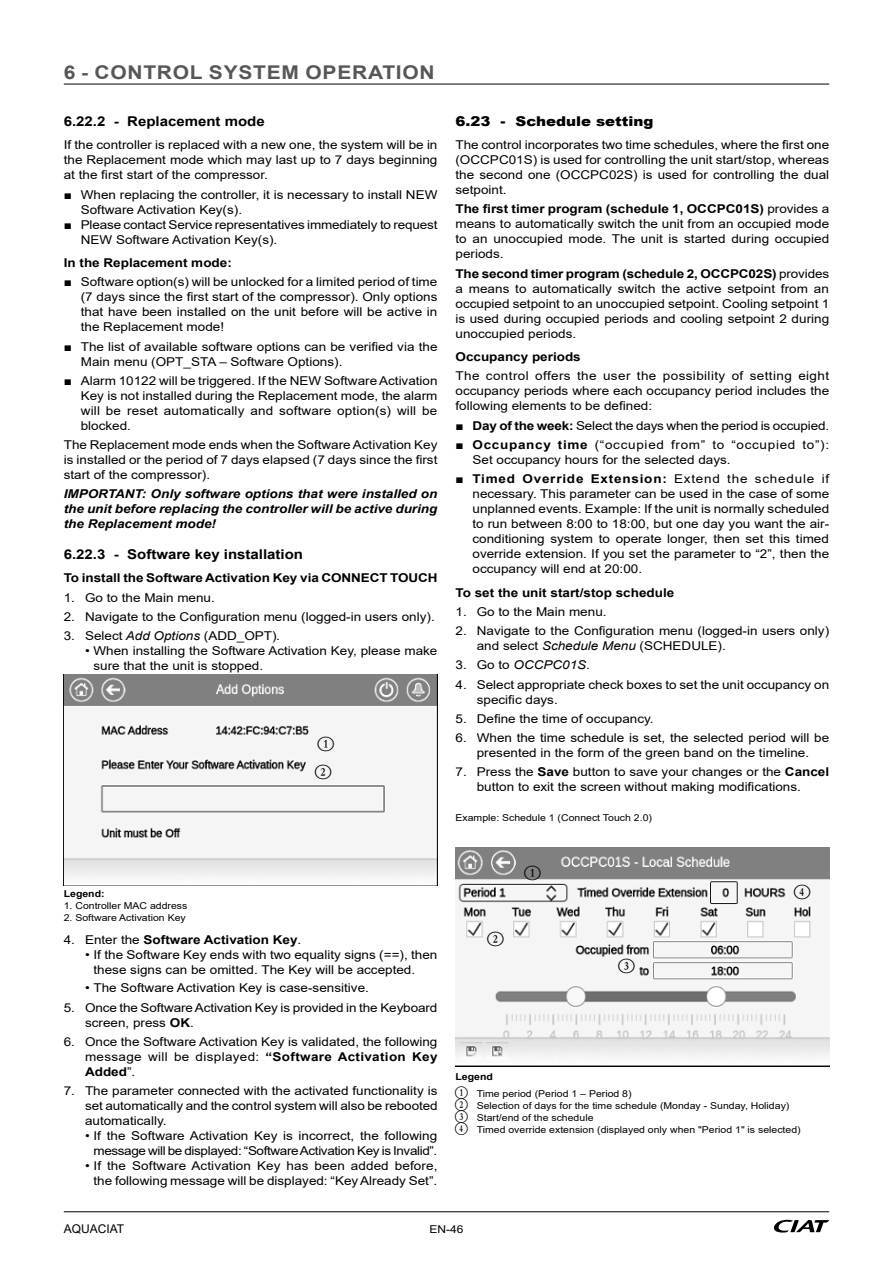
<style>
.page{position:relative;width:893px;height:1263px;background:#fff}
.page>*{position:absolute;margin:0;border:0;box-sizing:border-box;transform-origin:0 0}
.IOM_-_Main-heading{font:700 18.9px "Arial";letter-spacing:.035em;color:#575757;scale:1.11 1}
.t1{font:700 13.5px "Arial";color:#000;scale:1.11 1}
.t2{font:900 13.5px "Arial";color:#000;scale:1.11 1}
.Body-text{font:12.15px/15px "Arial";color:#000;text-align:justify;scale:1.11 1}
.Body-text_Numbering{font:12.15px/15px "Arial";color:#000;scale:1.11 1}
.Caution{font:italic 700 12.15px/15px "Arial";color:#000;text-align:justify;scale:1.11 1}
.Body-text-2{font:12.15px/15px "Arial";letter-spacing:-.03em;color:#000;text-align:right;scale:1.11 1}
.Body-text-3{font:700 12.15px "Arial";color:#000;scale:1.11 1}
.Body-text_bold{font:700 12.15px "Arial";letter-spacing:-.005em;color:#000;scale:1.11 1}
.Body-text_Numbering-2{font:700 12.15px "Arial";color:#000;scale:1.11 1}
.Body-text-4{font:12.15px "Numberpile Reversed";color:#000;scale:1.11 1}
.Body-text-5{font:italic 12.15px "Arial";color:#000;scale:1.11 1}
.t3{font:12px "Arial";color:#000}
.t4{font:10.8px "Arial";color:#000;scale:1.11 1}
.Legend{font:10.5px "Numberpile Reversed";color:#000}
.Legend-2{font:9.45px "Arial";color:#000;scale:1.11 1}
.Legend_bold{font:700 9.45px "Arial";color:#000;scale:1.11 1}
.s1{font-style:italic}
.s2{font-weight:400}
.s3{font-weight:700}
.s4{font-style:normal}
.s5{font-family:"Numberpile Reversed";font-size:10.5px}
</style>
<div class="page">
<img style="left:64px;top:675px;width:374px;height:210px">
<img style="left:455px;top:847px;width:374px;height:219px">
<hr style="left:64px;top:83px;width:765px;height:2px;background:#575757">
<svg style="left:774px;top:1220px;width:55px;height:12px"></svg>
<hr style="left:64px;top:1211px;width:765px;height:1px;background:#000">
<p class="IOM_-_Main-heading" style="left:64px;top:59px;width:336px">6 - CONTROL SYSTEM OPERATION</p>
<p class="t1" style="left:64px;top:111px;width:183px">6.22.2 - Replacement mode</p>
<p class="Body-text" style="left:64px;top:137px;width:338px">If the controller is replaced with a new one, the system will be in the Replacement mode which may last up to 7 days beginning at the first start of the compressor.</p>
<p class="Body-text" style="left:81px;top:187px;width:323px;text-indent:-17px">■ When replacing the controller, it is necessary to install NEW<br>Software Activation Key(s).</p>
<p class="Body-text" style="left:81px;top:217px;width:323px;text-indent:-17px">■ Please contact Service representatives immediately to request<br>NEW Software Activation Key(s).</p>
<p class="Body-text-3" style="left:64px;top:254px;width:153px">In the Replacement mode:</p>
<p class="Body-text" style="left:81px;top:274px;width:323px;text-indent:-17px">■ Software option(s) will be unlocked for a limited period of time (7 days since the first start of the compressor). Only options that have been installed on the unit before will be active in the Replacement mode!</p>
<p class="Body-text" style="left:81px;top:339px;width:323px;text-indent:-17px">■ The list of available software options can be verified via the<br>Main menu (OPT_STA – Software Options).</p>
<p class="Body-text" style="left:81px;top:373px;width:323px;text-indent:-17px">■ Alarm 10122 will be triggered. If the NEW Software Activation Key is not installed during the Replacement mode, the alarm will be reset automatically and software option(s) will be blocked.</p>
<p class="Body-text" style="left:64px;top:437px;width:338px">The Replacement mode ends when the Software Activation Key is installed or the period of 7 days elapsed (7 days since the first start of the compressor).</p>
<p class="Caution" style="left:64px;top:487px;width:338px">IMPORTANT: Only software options that were installed on the unit before replacing the controller will be active during the Replacement mode!</p>
<p class="t1" style="left:64px;top:544px;width:217px">6.22.3 - Software key installation</p>
<p class="Body-text_bold" style="left:64px;top:569px;width:338px">To install the Software Activation Key via CONNECT TOUCH</p>
<p class="Body-text_Numbering" style="left:64px;top:590px;width:138px">1. Go to the Main menu.</p>
<p class="Body-text_Numbering" style="left:64px;top:609px;width:336px">2. Navigate to the Configuration menu (logged-in users only).</p>
<p class="Body-text_Numbering" style="left:64px;top:628px;width:197px">3. Select <span class="s1">Add Options</span> (ADD_OPT)<span class="s1">.</span></p>
<p class="Body-text" style="left:94px;top:643px;width:311px;text-indent:-9px">• When installing the Software Activation Key, please make sure that the unit is stopped.</p>
<p class="Body-text-4" style="left:318px;top:737px;width:16px">(1)</p>
<p class="Body-text-4" style="left:315px;top:764px;width:16px">(2)</p>
<p class="Legend_bold" style="left:64px;top:887px;width:38px">Legend:</p>
<p class="Legend-2" style="left:64px;top:899px;width:113px">1. Controller MAC address</p>
<p class="Legend-2" style="left:64px;top:911px;width:111px">2. Software Activation Key</p>
<p class="Body-text_Numbering-2" style="left:64px;top:931px;width:216px"><span class="s2">4. Enter the</span> Software Activation Key<span class="s2">.</span></p>
<p class="Body-text" style="left:94px;top:947px;width:311px;text-indent:-9px">• If the Software Key ends with two equality signs (==), then these signs can be omitted. The Key will be accepted.</p>
<p class="Body-text" style="left:85px;top:980px;width:257px">• The Software Activation Key is case-sensitive.</p>
<p class="Body-text_Numbering" style="left:85px;top:1000px;width:319px;text-indent:-21px">5. Once the Software Activation Key is provided in the Keyboard screen, press <span class="s3">OK</span>.</p>
<p class="Body-text_Numbering" style="left:85px;top:1034px;width:319px;text-align:justify;text-indent:-21px">6. Once the Software Activation Key is validated, the following message will be displayed: <span class="s3">“Software Activation Key Added</span>”.</p>
<p class="Body-text_Numbering" style="left:85px;top:1083px;width:319px;text-align:justify;text-indent:-21px">7. The parameter connected with the activated functionality is set automatically and the control system will also be rebooted automatically.</p>
<p class="Body-text-2" style="left:85px;top:1128px;width:319px">• If the Software Activation Key is incorrect, the following message will be displayed: “Software Activation Key is Invalid”.</p>
<p class="Body-text" style="left:85px;top:1158px;width:319px;text-align:right">• If the Software Activation Key has been added before, the following message will be displayed: “Key Already Set”.</p>
<p class="t2" style="left:455px;top:111px;width:180px">6.23 - Schedule setting</p>
<p class="Body-text" style="left:455px;top:137px;width:338px">The control incorporates two time schedules, where the first one (OCCPC01S) is used for controlling the unit start/stop, whereas the second one (OCCPC02S) is used for controlling the dual setpoint.</p>
<p class="Body-text" style="left:455px;top:201px;width:338px"><span class="s3">The first timer program (schedule 1, OCCPC01S)</span> provides a means to automatically switch the unit from an occupied mode to an unoccupied mode. The unit is started during occupied periods.</p>
<p class="Body-text" style="left:455px;top:266px;width:338px"><span class="s3">The second timer program (schedule 2, OCCPC02S)</span> provides a means to automatically switch the active setpoint from an occupied setpoint to an unoccupied setpoint. Cooling setpoint 1 is used during occupied periods and cooling setpoint 2 during unoccupied periods.</p>
<p class="Body-text-3" style="left:455px;top:348px;width:114px">Occupancy periods</p>
<p class="Body-text" style="left:455px;top:368px;width:338px">The control offers the user the possibility of setting eight occupancy periods where each occupancy period includes the following elements to be defined:</p>
<p class="Body-text" style="left:455px;top:418px;width:338px">■ <span class="s3">Day of the week:</span> Select the days when the period is occupied.</p>
<p class="Body-text" style="left:472px;top:437px;width:323px;text-indent:-17px">■ <span class="s3">Occupancy time</span> (“occupied from” to “occupied to”):<br>Set occupancy hours for the selected days.</p>
<p class="Body-text" style="left:472px;top:471px;width:323px;text-indent:-17px">■ <span class="s3">Timed Override Extension:</span> Extend the schedule if necessary. This parameter can be used in the case of some unplanned events. Example: If the unit is normally scheduled to run between 8:00 to 18:00, but one day you want the air&shy;conditioning system to operate longer, then set this timed override extension. If you set the parameter to “2”, then the occupancy will end at 20:00.</p>
<p class="Body-text-3" style="left:455px;top:584px;width:199px">To set the unit start/stop schedule</p>
<p class="Body-text_Numbering" style="left:455px;top:604px;width:138px">1. Go to the Main menu.</p>
<p class="Body-text_Numbering" style="left:477px;top:623px;width:319px;text-indent:-21px">2. Navigate to the Configuration menu (logged-in users only) and select <span class="s1">Schedule Menu</span> (SCHEDULE).</p>
<p class="Body-text-5" style="left:455px;top:657px;width:123px"><span class="s4">3. Go to</span> OCCPC01S<span class="s4">.</span></p>
<p class="Body-text" style="left:477px;top:677px;width:319px;text-indent:-21px">4. Select appropriate check boxes to set the unit occupancy on specific days.</p>
<p class="Body-text" style="left:455px;top:711px;width:180px">5. Define the time of occupancy.</p>
<p class="Body-text" style="left:455px;top:730px;width:338px;text-align:center">6. When the time schedule is set, the selected period will be presented in the form of the green band on the timeline.</p>
<p class="Body-text" style="left:455px;top:764px;width:338px;text-align:center">7. Press the <span class="s3">Save</span> button to save your changes or the <span class="s3">Cancel </span>button to exit the screen without making modifications.</p>
<p class="Legend-2" style="left:455px;top:811px;width:179px">Example: Schedule 1 (Connect Touch 2.0)</p>
<p class="Body-text-4" style="left:525px;top:865px;width:16px">(1)</p>
<p class="Body-text-4" style="left:488px;top:932px;width:16px">(2)</p>
<p class="Body-text-4" style="left:619px;top:958px;width:16px">(3)</p>
<p class="Body-text-4" style="left:794px;top:884px;width:16px">(4)</p>
<p class="Legend_bold" style="left:455px;top:1070px;width:35px">Legend</p>
<p class="Legend-2" style="left:455px;top:1087px;width:160px"><span class="s5">B</span> Time period (Period 1 – Period 8)</p>
<p class="Legend-2" style="left:455px;top:1099px;width:302px"><span class="s5">C</span> Selection of days for the time schedule (Monday - Sunday, Holiday)</p>
<p class="Legend" style="left:455px;top:1110px;width:8px">D</p>
<p class="Legend-2" style="left:477px;top:1111px;width:107px">Start/end of the schedule</p>
<p class="Legend" style="left:455px;top:1122px;width:8px">E</p>
<p class="Legend-2" style="left:477px;top:1123px;width:293px">Timed override extension (displayed only when "Period 1" is selected)</p>
<p class="t3" style="left:64px;top:1220px;width:62px">AQUACIAT</p>
<p class="t4" style="left:429px;top:1221px;width:32px">EN-46</p>
</div>
